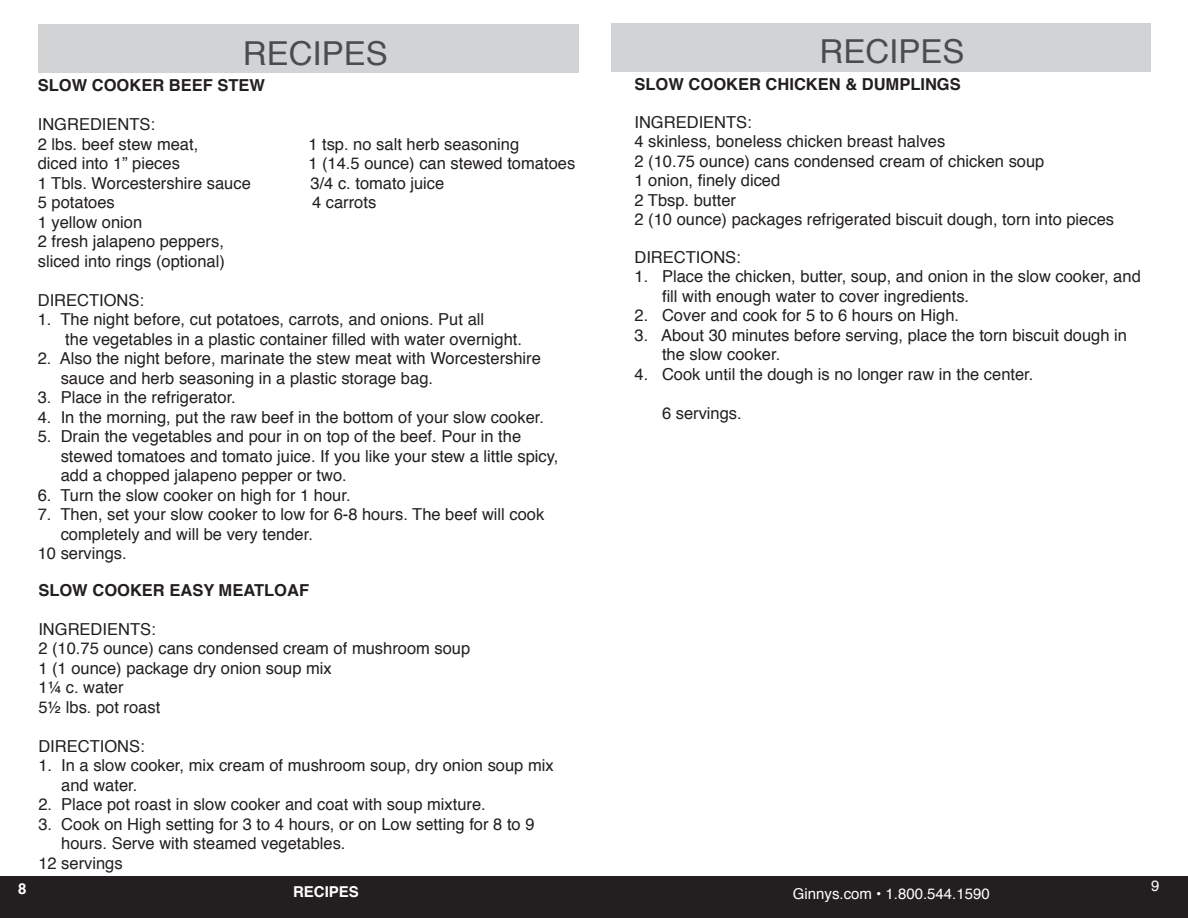
<style>
.page{position:relative;width:1188px;height:918px;background:#fff}
.page>*{position:absolute;margin:0;border:0;box-sizing:border-box;transform-origin:0 0}
.t1{font:33px "Helvetica";color:#4b4c4d}
.t2{font:16.5px "Helvetica";color:#231f20}
.t3{font:700 16.5px "Helvetica";color:#231f20}
.t4{font:15px "Helvetica";color:#fff}
.t5{font:700 15px "Helvetica";color:#fff}
</style>
<div class="page">
<div style="left:0;top:876px;width:1188px;height:42px;background:#231f20"></div>
<p class="t1" style="left:243px;top:28px;width:146px">RECIPES</p>
<p class="t1" style="left:820px;top:26px;width:146px">RECIPES</p>
<p class="t3" style="left:634px;top:71px;width:328px">SLOW COOKER CHICKEN &amp; DUMPLINGS</p>
<p class="t2" style="left:634px;top:109px;width:119px">INGREDIENTS:</p>
<p class="t2" style="left:634px;top:129px;width:312px">4 skinless, boneless chicken breast halves</p>
<p class="t2" style="left:634px;top:148px;width:411px">2 (10.75 ounce) cans condensed cream of chicken soup</p>
<p class="t2" style="left:634px;top:168px;width:147px">1 onion, finely diced</p>
<p class="t2" style="left:634px;top:187px;width:103px">2 Tbsp. butter</p>
<p class="t2" style="left:634px;top:207px;width:481px">2 (10 ounce) packages refrigerated biscuit dough, torn into pieces</p>
<p class="t2" style="left:634px;top:244px;width:108px">DIRECTIONS:</p>
<p class="t2" style="left:634px;top:264px;width:508px">1. Place the chicken, butter, soup, and onion in the slow cooker, and</p>
<p class="t2" style="left:662px;top:283px;width:309px">fill with enough water to cover ingredients.</p>
<p class="t2" style="left:634px;top:303px;width:326px">2. Cover and cook for 5 to 6 hours on High.</p>
<p class="t2" style="left:634px;top:322px;width:494px">3. About 30 minutes before serving, place the torn biscuit dough in</p>
<p class="t2" style="left:662px;top:342px;width:120px">the slow cooker.</p>
<p class="t2" style="left:634px;top:361px;width:401px">4. Cook until the dough is no longer raw in the center.</p>
<p class="t2" style="left:662px;top:400px;width:81px">6 servings.</p>
<p class="t3" style="left:38px;top:72px;width:229px">SLOW COOKER BEEF STEW</p>
<p class="t2" style="left:38px;top:112px;width:119px">INGREDIENTS:</p>
<p class="t2" style="left:38px;top:131px;width:162px">2 lbs. beef stew meat,</p>
<p class="t2" style="left:308px;top:131px;width:212px">1 tsp. no salt herb seasoning</p>
<p class="t2" style="left:38px;top:151px;width:144px">diced into 1” pieces</p>
<p class="t2" style="left:308px;top:151px;width:268px">1 (14.5 ounce) can stewed tomatoes</p>
<p class="t2" style="left:38px;top:170px;width:215px">1 Tbls. Worcestershire sauce</p>
<p class="t2" style="left:310px;top:170px;width:135px">3/4 c. tomato juice</p>
<p class="t2" style="left:38px;top:190px;width:79px">5 potatoes</p>
<p class="t2" style="left:312px;top:190px;width:66px">4 carrots</p>
<p class="t2" style="left:38px;top:209px;width:106px">1 yellow onion</p>
<p class="t2" style="left:38px;top:229px;width:188px">2 fresh jalapeno peppers,</p>
<p class="t2" style="left:38px;top:248px;width:189px">sliced into rings (optional)</p>
<p class="t2" style="left:38px;top:287px;width:108px">DIRECTIONS:</p>
<p class="t2" style="left:38px;top:307px;width:448px">1. The night before, cut potatoes, carrots, and onions. Put all</p>
<p class="t2" style="left:65px;top:326px;width:458px">the vegetables in a plastic container filled with water overnight.</p>
<p class="t2" style="left:38px;top:346px;width:505px">2. Also the night before, marinate the stew meat with Worcestershire</p>
<p class="t2" style="left:61px;top:365px;width:374px">sauce and herb seasoning in a plastic storage bag.</p>
<p class="t2" style="left:38px;top:385px;width:200px">3. Place in the refrigerator.</p>
<p class="t2" style="left:38px;top:404px;width:508px">4. In the morning, put the raw beef in the bottom of your slow cooker.</p>
<p class="t2" style="left:38px;top:424px;width:485px">5. Drain the vegetables and pour in on top of the beef. Pour in the</p>
<p class="t2" style="left:61px;top:443px;width:499px">stewed tomatoes and tomato juice. If you like your stew a little spicy,</p>
<p class="t2" style="left:61px;top:463px;width:288px">add a chopped jalapeno pepper or two.</p>
<p class="t2" style="left:38px;top:482px;width:314px">6. Turn the slow cooker on high for 1 hour.</p>
<p class="t2" style="left:38px;top:502px;width:508px">7. Then, set your slow cooker to low for 6-8 hours. The beef will cook</p>
<p class="t2" style="left:61px;top:521px;width:254px">completely and will be very tender.</p>
<p class="t2" style="left:38px;top:541px;width:90px">10 servings.</p>
<p class="t3" style="left:38px;top:577px;width:272px">SLOW COOKER EASY MEATLOAF</p>
<p class="t2" style="left:38px;top:616px;width:119px">INGREDIENTS:</p>
<p class="t2" style="left:38px;top:636px;width:433px">2 (10.75 ounce) cans condensed cream of mushroom soup</p>
<p class="t2" style="left:38px;top:655px;width:295px">1 (1 ounce) package dry onion soup mix</p>
<p class="t2" style="left:38px;top:675px;width:87px">1¼ c. water</p>
<p class="t2" style="left:38px;top:694px;width:123px">5½ lbs. pot roast</p>
<p class="t2" style="left:38px;top:733px;width:108px">DIRECTIONS:</p>
<p class="t2" style="left:38px;top:753px;width:517px">1. In a slow cooker, mix cream of mushroom soup, dry onion soup mix</p>
<p class="t2" style="left:61px;top:772px;width:78px">and water.</p>
<p class="t2" style="left:38px;top:792px;width:449px">2. Place pot roast in slow cooker and coat with soup mixture.</p>
<p class="t2" style="left:38px;top:811px;width:498px">3. Cook on High setting for 3 to 4 hours, or on Low setting for 8 to 9</p>
<p class="t2" style="left:61px;top:831px;width:286px">hours. Serve with steamed vegetables.</p>
<p class="t2" style="left:38px;top:850px;width:86px">12 servings</p>
<p class="t4" style="left:769px;top:875px;width:160px">CUSTOMER REVIEWS</p>
<p class="t5" style="left:18px;top:876px;width:10px">8</p>
<p class="t5" style="left:293px;top:879px;width:67px">RECIPES</p>
<p class="t4" style="left:793px;top:882px;width:199px">Ginnys.com • 1.800.544.1590</p>
<p class="t4" style="left:1151px;top:875px;width:10px">9</p>
</div>
